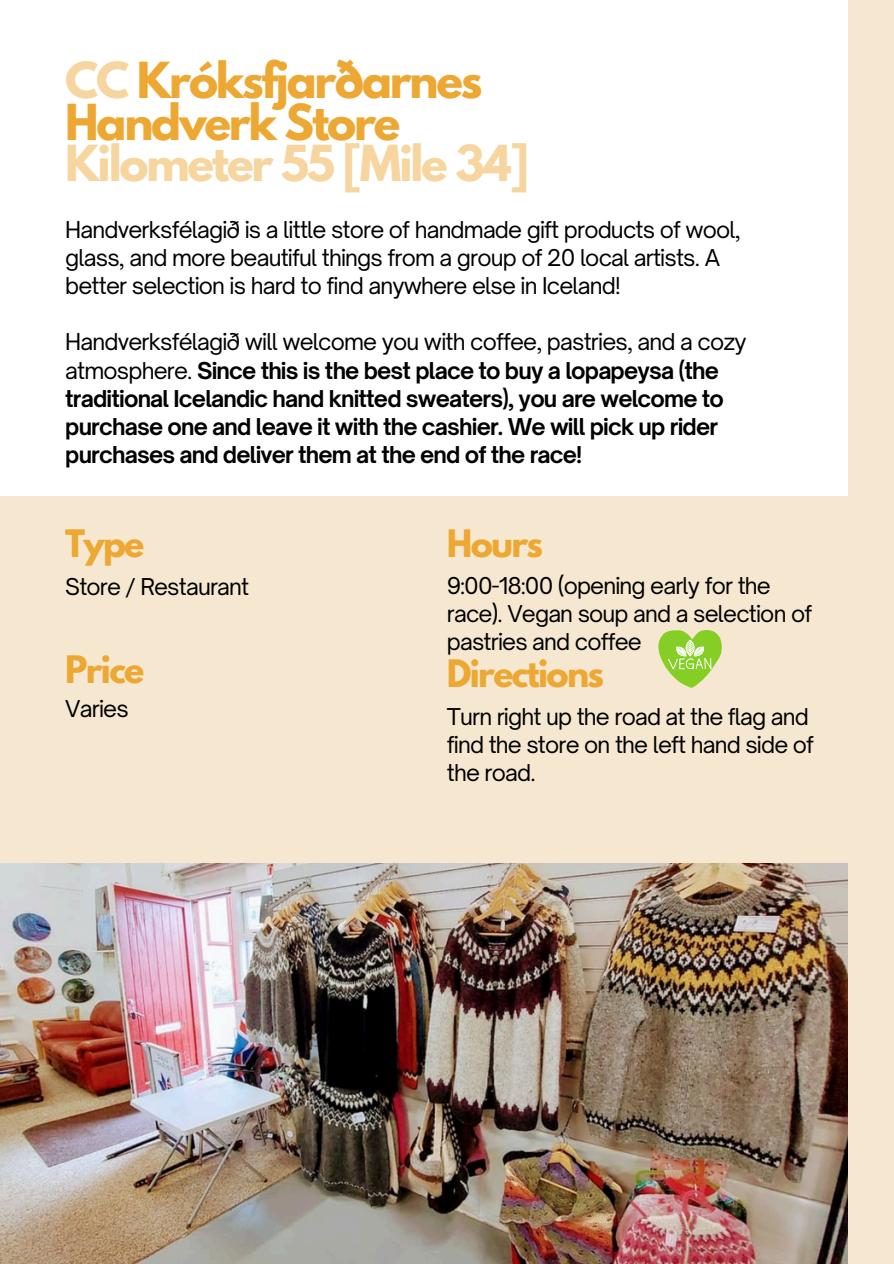
<style>
.page{position:relative;width:894px;height:1264px;background:#fff}
.page>*{position:absolute;margin:0;border:0;box-sizing:border-box;transform-origin:0 0}
.t1{font:700 43.95px/41.7px "League Spartan";letter-spacing:-.05em;color:#eda834}
.t2{font:700 33.45px "League Spartan";letter-spacing:-.05em;color:#eda834}
.t3{font:22.2px/28.2px "Open Sauce One";letter-spacing:-.035em;color:#000}
.t4{font:700 22.2px/28.2px "Open Sauce One";letter-spacing:-.035em;color:#000}
.s1{color:#f6d59e}
.s2{font-weight:400}
</style>
<div class="page">
<img style="left:0;top:862px;width:847px;height:401px">
<div style="left:0;top:496px;width:893px;height:366px;background:#f6e8d0"></div>
<div style="left:847px;top:0;width:46px;height:1263px;background:#f6e8d0"></div>
<svg style="left:658px;top:630px;width:63px;height:58px"></svg>
<p class="t1" style="left:65px;top:65px;width:465px"><span class="s1">CC</span> Króksfjarðarnes<br>Handverk Store<br><span class="s1">Kilometer 55 [Mile 34]</span></p>
<p class="t3" style="left:65px;top:215px;width:677px">Handverksfélagið is a little store of handmade gift products of wool, glass, and more beautiful things from a group of 20 local artists. A better selection is hard to find anywhere else in Iceland!</p>
<h2 class="t4" style="left:65px;top:328px;width:682px"><span class="s2">Handverksfélagið will welcome you with coffee, pastries, and a cozy atmosphere.</span> Since this is the best place to buy a lopapeysa (the traditional Icelandic hand knitted sweaters), you are welcome to purchase one and leave it with the cashier. We will pick up rider purchases and deliver them at the end of the race!</h2>
<p class="t2" style="left:65px;top:526px;width:81px">Type</p>
<h2 class="t2" style="left:446px;top:526px;width:98px">Hours</h2>
<h2 class="t3" style="left:65px;top:572px;width:185px">Store / Restaurant</h2>
<p class="t3" style="left:446px;top:571px;width:367px">9:00-18:00 (opening early for the race). Vegan soup and a selection of pastries and coffee</p>
<p class="t2" style="left:65px;top:653px;width:81px">Price</p>
<h2 class="t2" style="left:446px;top:657px;width:159px">Directions</h2>
<p class="t3" style="left:446px;top:702px;width:368px">Turn right up the road at the flag and find the store on the left hand side of the road.</p>
<p class="t3" style="left:65px;top:694px;width:65px">Varies</p>
</div>
